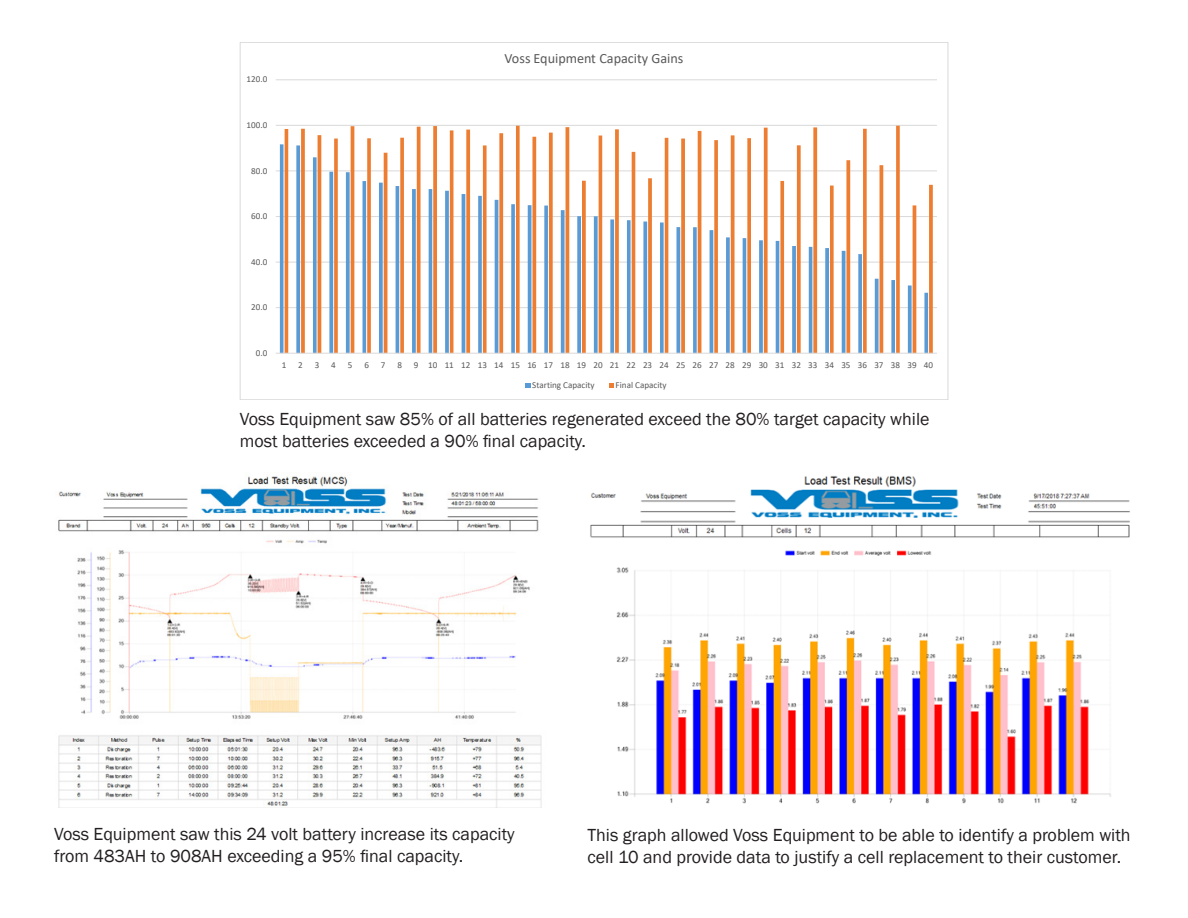
<style>
.page{position:relative;width:1188px;height:918px;background:#fff}
.page>*{position:absolute;margin:0;border:0;box-sizing:border-box;transform-origin:0 0}
.t1{font:18px/21.6px "Franklin Gothic";color:#231f20}
.t2{font:14.1px "Calibri";letter-spacing:-.005em;color:#595959}
.t3{font:9.15px "Calibri";color:#595959}
</style>
<div class="page">
<img style="left:58px;top:476px;width:484px;height:332px">
<img style="left:590px;top:476px;width:540px;height:328px">
<hr style="left:276px;top:307px;width:661px;height:1px;background:#d9d9d9">
<hr style="left:276px;top:262px;width:661px;height:1px;background:#d9d9d9">
<hr style="left:276px;top:216px;width:661px;height:1px;background:#d9d9d9">
<hr style="left:276px;top:171px;width:661px;height:1px;background:#d9d9d9">
<hr style="left:276px;top:125px;width:661px;height:1px;background:#d9d9d9">
<hr style="left:276px;top:79px;width:661px;height:1px;background:#d9d9d9">
<svg style="left:280px;top:144px;width:4px;height:209px"></svg>
<svg style="left:296px;top:145px;width:4px;height:208px"></svg>
<svg style="left:313px;top:157px;width:4px;height:196px"></svg>
<svg style="left:329px;top:172px;width:4px;height:181px"></svg>
<svg style="left:346px;top:172px;width:4px;height:181px"></svg>
<hr style="left:363px;top:181px;width:3px;height:172px;background:#5b9bd5">
<svg style="left:379px;top:183px;width:4px;height:170px"></svg>
<hr style="left:396px;top:186px;width:3px;height:167px;background:#5b9bd5">
<hr style="left:429px;top:189px;width:3px;height:164px;background:#5b9bd5">
<svg style="left:412px;top:189px;width:4px;height:164px"></svg>
<svg style="left:445px;top:191px;width:4px;height:162px"></svg>
<hr style="left:462px;top:194px;width:3px;height:159px;background:#5b9bd5">
<svg style="left:478px;top:196px;width:4px;height:157px"></svg>
<hr style="left:495px;top:200px;width:3px;height:153px;background:#5b9bd5">
<svg style="left:511px;top:204px;width:4px;height:149px"></svg>
<hr style="left:528px;top:205px;width:3px;height:148px;background:#5b9bd5">
<svg style="left:544px;top:206px;width:4px;height:147px"></svg>
<svg style="left:561px;top:210px;width:4px;height:143px"></svg>
<svg style="left:577px;top:216px;width:4px;height:137px"></svg>
<svg style="left:594px;top:216px;width:4px;height:137px"></svg>
<svg style="left:610px;top:219px;width:4px;height:134px"></svg>
<svg style="left:627px;top:220px;width:4px;height:133px"></svg>
<svg style="left:643px;top:222px;width:4px;height:131px"></svg>
<svg style="left:660px;top:222px;width:4px;height:131px"></svg>
<svg style="left:676px;top:227px;width:4px;height:126px"></svg>
<svg style="left:693px;top:227px;width:4px;height:126px"></svg>
<hr style="left:710px;top:230px;width:3px;height:123px;background:#5b9bd5">
<svg style="left:726px;top:237px;width:4px;height:116px"></svg>
<hr style="left:743px;top:238px;width:3px;height:115px;background:#5b9bd5">
<svg style="left:759px;top:240px;width:4px;height:113px"></svg>
<hr style="left:776px;top:241px;width:3px;height:112px;background:#5b9bd5">
<svg style="left:792px;top:246px;width:4px;height:107px"></svg>
<hr style="left:809px;top:247px;width:3px;height:106px;background:#5b9bd5">
<svg style="left:825px;top:248px;width:4px;height:105px"></svg>
<hr style="left:842px;top:251px;width:3px;height:102px;background:#5b9bd5">
<svg style="left:858px;top:254px;width:4px;height:99px"></svg>
<svg style="left:875px;top:279px;width:4px;height:74px"></svg>
<svg style="left:891px;top:280px;width:4px;height:73px"></svg>
<svg style="left:908px;top:285px;width:4px;height:68px"></svg>
<svg style="left:924px;top:293px;width:4px;height:60px"></svg>
<svg style="left:896px;top:126px;width:4px;height:227px"></svg>
<svg style="left:516px;top:126px;width:4px;height:227px"></svg>
<svg style="left:433px;top:126px;width:4px;height:227px"></svg>
<hr style="left:351px;top:126px;width:3px;height:227px;background:#ed7d31">
<svg style="left:417px;top:127px;width:4px;height:226px"></svg>
<hr style="left:566px;top:127px;width:3px;height:226px;background:#ed7d31">
<svg style="left:813px;top:127px;width:4px;height:226px"></svg>
<svg style="left:764px;top:128px;width:4px;height:225px"></svg>
<svg style="left:863px;top:129px;width:4px;height:224px"></svg>
<svg style="left:301px;top:129px;width:4px;height:224px"></svg>
<hr style="left:285px;top:129px;width:3px;height:224px;background:#ed7d31">
<svg style="left:615px;top:129px;width:4px;height:224px"></svg>
<svg style="left:466px;top:130px;width:4px;height:223px"></svg>
<hr style="left:450px;top:130px;width:3px;height:223px;background:#ed7d31">
<hr style="left:698px;top:131px;width:3px;height:222px;background:#ed7d31">
<svg style="left:549px;top:133px;width:4px;height:220px"></svg>
<svg style="left:499px;top:133px;width:4px;height:220px"></svg>
<hr style="left:318px;top:135px;width:3px;height:218px;background:#ed7d31">
<svg style="left:731px;top:135px;width:4px;height:218px"></svg>
<hr style="left:599px;top:136px;width:3px;height:217px;background:#ed7d31">
<svg style="left:532px;top:137px;width:4px;height:216px"></svg>
<svg style="left:400px;top:138px;width:4px;height:215px"></svg>
<hr style="left:665px;top:138px;width:3px;height:215px;background:#ed7d31">
<svg style="left:747px;top:138px;width:4px;height:215px"></svg>
<svg style="left:367px;top:138px;width:4px;height:215px"></svg>
<svg style="left:681px;top:139px;width:4px;height:214px"></svg>
<svg style="left:334px;top:139px;width:4px;height:214px"></svg>
<svg style="left:714px;top:140px;width:4px;height:213px"></svg>
<svg style="left:797px;top:145px;width:4px;height:208px"></svg>
<svg style="left:483px;top:145px;width:4px;height:208px"></svg>
<hr style="left:632px;top:152px;width:3px;height:201px;background:#ed7d31">
<hr style="left:384px;top:153px;width:3px;height:200px;background:#ed7d31">
<svg style="left:846px;top:160px;width:4px;height:193px"></svg>
<hr style="left:880px;top:165px;width:3px;height:188px;background:#ed7d31">
<svg style="left:648px;top:178px;width:4px;height:175px"></svg>
<svg style="left:582px;top:181px;width:4px;height:172px"></svg>
<svg style="left:780px;top:181px;width:4px;height:172px"></svg>
<svg style="left:929px;top:185px;width:4px;height:168px"></svg>
<svg style="left:830px;top:186px;width:4px;height:167px"></svg>
<hr style="left:913px;top:205px;width:3px;height:148px;background:#ed7d31">
<hr style="left:276px;top:353px;width:661px;height:1px;background:#d9d9d9">
<svg style="left:525px;top:383px;width:5px;height:5px"></svg>
<svg style="left:609px;top:383px;width:5px;height:5px"></svg>
<p class="t3" style="left:247px;top:73px;width:22px">120.0</p>
<p class="t3" style="left:247px;top:119px;width:22px">100.0</p>
<p class="t3" style="left:251px;top:164px;width:18px">80.0</p>
<p class="t3" style="left:251px;top:210px;width:18px">60.0</p>
<p class="t2" style="left:505px;top:49px;width:180px">Voss Equipment Capacity Gains</p>
<p class="t3" style="left:251px;top:255px;width:18px">40.0</p>
<p class="t3" style="left:251px;top:301px;width:18px">20.0</p>
<p class="t3" style="left:256px;top:346px;width:13px">0.0</p>
<p class="t3" style="left:282px;top:358px;width:6px">1</p>
<p class="t3" style="left:298px;top:358px;width:6px">2</p>
<p class="t3" style="left:315px;top:358px;width:6px">3</p>
<p class="t3" style="left:331px;top:358px;width:6px">4</p>
<p class="t3" style="left:348px;top:358px;width:6px">5</p>
<p class="t3" style="left:364px;top:358px;width:6px">6</p>
<p class="t3" style="left:381px;top:358px;width:6px">7</p>
<p class="t3" style="left:397px;top:358px;width:6px">8</p>
<p class="t3" style="left:414px;top:358px;width:521px">9 10 11 12 13 14 15 16 17 18 19 20 21 22 23 24 25 26 27 28 29 30 31 32 33 34 35 36 37 38 39 40</p>
<p class="t3" style="left:532px;top:378px;width:64px">Starting Capacity</p>
<p class="t3" style="left:616px;top:378px;width:52px">Final Capacity</p>
<p class="t1" style="left:240px;top:409px;width:691px">Voss Equipment saw 85% of all batteries regenerated exceed the 80% target capacity while most batteries exceeded a 90% final capacity.</p>
<p class="t1" style="left:54px;top:824px;width:462px">Voss Equipment saw this 24 volt battery increase its capacity from 483AH to 908AH exceeding a 95% final capacity.</p>
<p class="t1" style="left:588px;top:825px;width:545px">This graph allowed Voss Equipment to be able to identify a problem with cell 10 and provide data to justify a cell replacement to their customer.</p>
</div>
